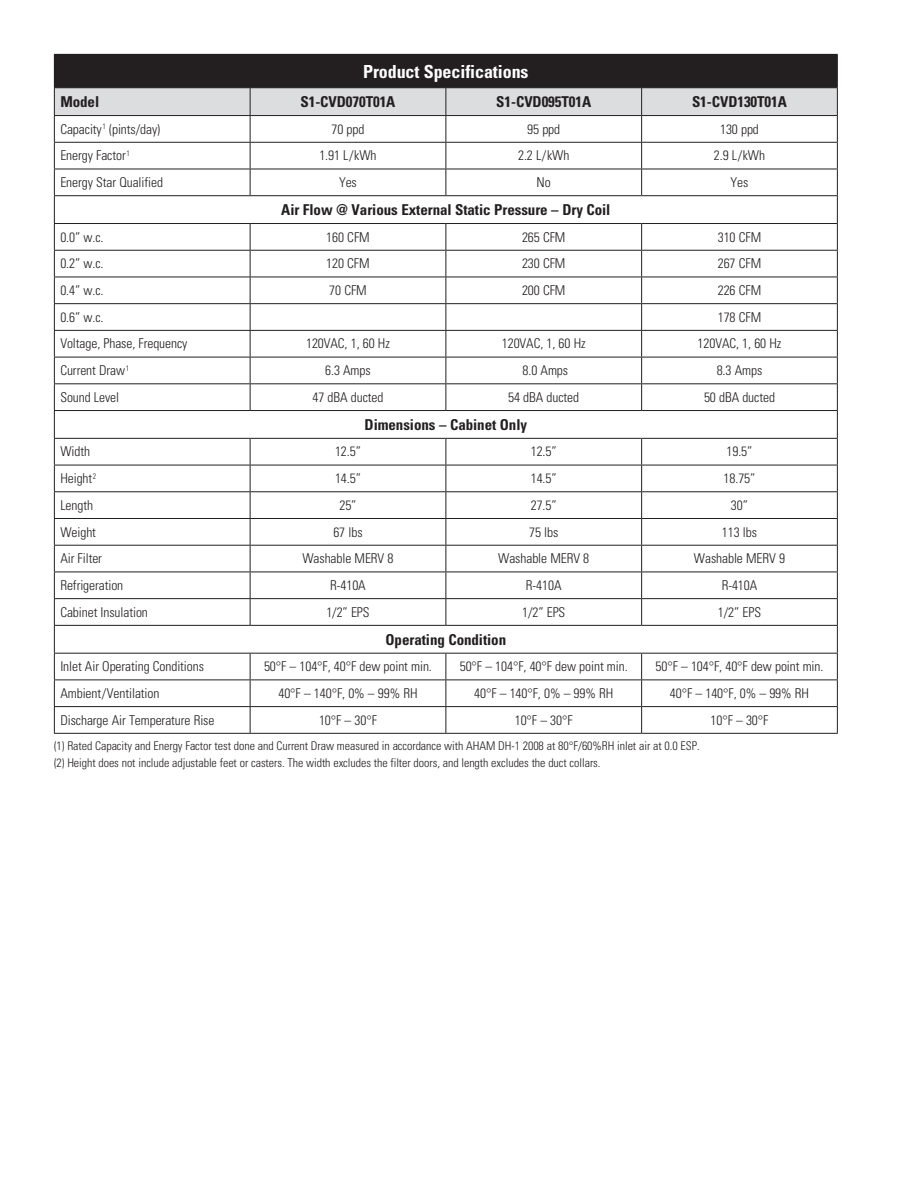
<style>
.page{position:relative;width:918px;height:1188px;background:#fff}
.page>*{position:absolute;margin:0;border:0;box-sizing:border-box;transform-origin:0 0}
.t1{font:700 condensed 18px "Univers";letter-spacing:-.005em;color:#fff}
.t2{font:700 condensed 15px "Univers";letter-spacing:-.005em;color:#231f20}
.t3{font:300 condensed 13.5px "Univers";letter-spacing:-.005em;color:#231f20}
.t4{font:300 condensed 12px/16.8px "Univers";letter-spacing:-.005em;color:#231f20}
</style>
<div class="page">
<div style="left:54px;top:54px;width:783px;height:34px;background:#231f20"></div>
<hr style="left:642px;top:54px;width:196px;height:1px;background:#231f20">
<hr style="left:837px;top:55px;width:1px;height:32px;background:#231f20">
<hr style="left:642px;top:87px;width:196px;height:1px;background:#231f20">
<svg style="left:54px;top:88px;width:784px;height:645px"></svg>
<hr style="left:54px;top:733px;width:196px;height:1px;background:#231f20">
<hr style="left:250px;top:733px;width:196px;height:1px;background:#231f20">
<hr style="left:446px;top:733px;width:196px;height:1px;background:#231f20">
<hr style="left:642px;top:733px;width:196px;height:1px;background:#231f20">
<h1 class="t1" style="left:363px;top:61px;width:167px">Product Specifications</h1>
<p class="t2" style="left:60px;top:92px;width:40px">Model</p>
<p class="t2" style="left:301px;top:92px;width:96px">S1-CVD070T01A</p>
<p class="t2" style="left:496px;top:92px;width:96px">S1-CVD095T01A</p>
<p class="t2" style="left:692px;top:92px;width:96px">S1-CVD130T01A</p>
<p class="t3" style="left:60px;top:121px;width:101px">Capacity<sup>1</sup> (pints/day)</p>
<p class="t3" style="left:332px;top:121px;width:34px">70 ppd</p>
<p class="t3" style="left:527px;top:121px;width:34px">95 ppd</p>
<p class="t3" style="left:720px;top:121px;width:40px">130 ppd</p>
<p class="t3" style="left:60px;top:147px;width:71px">Energy Factor<sup>1</sup></p>
<p class="t3" style="left:319px;top:147px;width:59px">1.91 L/kWh</p>
<p class="t3" style="left:518px;top:147px;width:53px">2.2 L/kWh</p>
<p class="t3" style="left:714px;top:147px;width:53px">2.9 L/kWh</p>
<p class="t3" style="left:60px;top:174px;width:104px">Energy Star Qualified</p>
<p class="t3" style="left:339px;top:174px;width:19px">Yes</p>
<p class="t3" style="left:537px;top:174px;width:16px">No</p>
<p class="t3" style="left:731px;top:174px;width:19px">Yes</p>
<p class="t2" style="left:281px;top:200px;width:331px">Air Flow @ Various External Static Pressure – Dry Coil</p>
<p class="t3" style="left:60px;top:229px;width:45px">0.0” w.c.</p>
<p class="t3" style="left:326px;top:229px;width:45px">160 CFM</p>
<p class="t3" style="left:522px;top:229px;width:45px">265 CFM</p>
<p class="t3" style="left:718px;top:229px;width:45px">310 CFM</p>
<p class="t3" style="left:60px;top:255px;width:45px">0.2” w.c.</p>
<p class="t3" style="left:326px;top:255px;width:45px">120 CFM</p>
<p class="t3" style="left:522px;top:255px;width:45px">230 CFM</p>
<p class="t3" style="left:718px;top:255px;width:45px">267 CFM</p>
<p class="t3" style="left:60px;top:282px;width:45px">0.4” w.c.</p>
<p class="t3" style="left:329px;top:282px;width:39px">70 CFM</p>
<p class="t3" style="left:522px;top:282px;width:45px">200 CFM</p>
<p class="t3" style="left:718px;top:282px;width:45px">226 CFM</p>
<p class="t3" style="left:60px;top:309px;width:45px">0.6” w.c.</p>
<p class="t3" style="left:718px;top:309px;width:45px">178 CFM</p>
<p class="t3" style="left:60px;top:336px;width:129px">Voltage, Phase, Frequency</p>
<p class="t3" style="left:306px;top:336px;width:85px">120VAC, 1, 60 Hz</p>
<p class="t3" style="left:502px;top:336px;width:85px">120VAC, 1, 60 Hz</p>
<p class="t3" style="left:698px;top:336px;width:85px">120VAC, 1, 60 Hz</p>
<p class="t3" style="left:60px;top:362px;width:70px">Current Draw<sup>1</sup></p>
<p class="t3" style="left:325px;top:362px;width:47px">6.3 Amps</p>
<p class="t3" style="left:523px;top:362px;width:47px">8.0 Amps</p>
<p class="t3" style="left:717px;top:362px;width:47px">8.3 Amps</p>
<p class="t3" style="left:60px;top:389px;width:60px">Sound Level</p>
<p class="t3" style="left:313px;top:389px;width:72px">47 dBA ducted</p>
<p class="t3" style="left:508px;top:389px;width:72px">54 dBA ducted</p>
<p class="t3" style="left:704px;top:389px;width:72px">50 dBA ducted</p>
<p class="t2" style="left:365px;top:415px;width:164px">Dimensions – Cabinet Only</p>
<p class="t3" style="left:60px;top:444px;width:31px">Width</p>
<p class="t3" style="left:335px;top:444px;width:27px">12.5”</p>
<p class="t3" style="left:531px;top:444px;width:27px">12.5”</p>
<p class="t3" style="left:727px;top:444px;width:27px">19.5”</p>
<p class="t3" style="left:60px;top:470px;width:38px">Height<sup>2</sup></p>
<p class="t3" style="left:335px;top:470px;width:27px">14.5”</p>
<p class="t3" style="left:531px;top:470px;width:27px">14.5”</p>
<p class="t3" style="left:724px;top:470px;width:33px">18.75”</p>
<p class="t3" style="left:60px;top:497px;width:34px">Length</p>
<p class="t3" style="left:339px;top:497px;width:19px">25”</p>
<p class="t3" style="left:531px;top:497px;width:27px">27.5”</p>
<p class="t3" style="left:731px;top:497px;width:19px">30”</p>
<p class="t3" style="left:60px;top:524px;width:37px">Weight</p>
<p class="t3" style="left:333px;top:524px;width:31px">67 lbs</p>
<p class="t3" style="left:529px;top:524px;width:31px">75 lbs</p>
<p class="t3" style="left:722px;top:524px;width:37px">113 lbs</p>
<p class="t3" style="left:60px;top:550px;width:43px">Air Filter</p>
<p class="t3" style="left:302px;top:550px;width:93px">Washable MERV 8</p>
<p class="t3" style="left:498px;top:550px;width:93px">Washable MERV 8</p>
<p class="t3" style="left:694px;top:550px;width:93px">Washable MERV 9</p>
<p class="t3" style="left:60px;top:577px;width:64px">Refrigeration</p>
<p class="t3" style="left:330px;top:577px;width:37px">R-410A</p>
<p class="t3" style="left:526px;top:577px;width:37px">R-410A</p>
<p class="t3" style="left:722px;top:577px;width:37px">R-410A</p>
<p class="t3" style="left:60px;top:604px;width:89px">Cabinet Insulation</p>
<p class="t3" style="left:326px;top:604px;width:45px">1/2” EPS</p>
<p class="t3" style="left:522px;top:604px;width:45px">1/2” EPS</p>
<p class="t3" style="left:718px;top:604px;width:45px">1/2” EPS</p>
<p class="t2" style="left:386px;top:630px;width:122px">Operating Condition</p>
<p class="t3" style="left:60px;top:658px;width:145px">Inlet Air Operating Conditions</p>
<p class="t3" style="left:264px;top:658px;width:169px">50°F – 104°F, 40°F dew point min.</p>
<p class="t3" style="left:460px;top:658px;width:169px">50°F – 104°F, 40°F dew point min.</p>
<p class="t3" style="left:656px;top:658px;width:169px">50°F – 104°F, 40°F dew point min.</p>
<p class="t3" style="left:60px;top:685px;width:101px">Ambient/Ventilation</p>
<p class="t3" style="left:278px;top:685px;width:141px">40°F – 140°F, 0% – 99% RH</p>
<p class="t3" style="left:474px;top:685px;width:141px">40°F – 140°F, 0% – 99% RH</p>
<p class="t3" style="left:670px;top:685px;width:141px">40°F – 140°F, 0% – 99% RH</p>
<p class="t3" style="left:60px;top:712px;width:156px">Discharge Air Temperature Rise</p>
<p class="t3" style="left:319px;top:712px;width:59px">10°F – 30°F</p>
<p class="t3" style="left:515px;top:712px;width:59px">10°F – 30°F</p>
<p class="t3" style="left:711px;top:712px;width:59px">10°F – 30°F</p>
<p class="t4" style="left:54px;top:738px;width:647px">(1) Rated Capacity and Energy Factor test done and Current Draw measured in accordance with AHAM DH-1 2008 at 80°F/60%RH inlet air at 0.0 ESP. (2) Height does not include adjustable feet or casters. The width excludes the filter doors, and length excludes the duct collars.</p>
</div>
